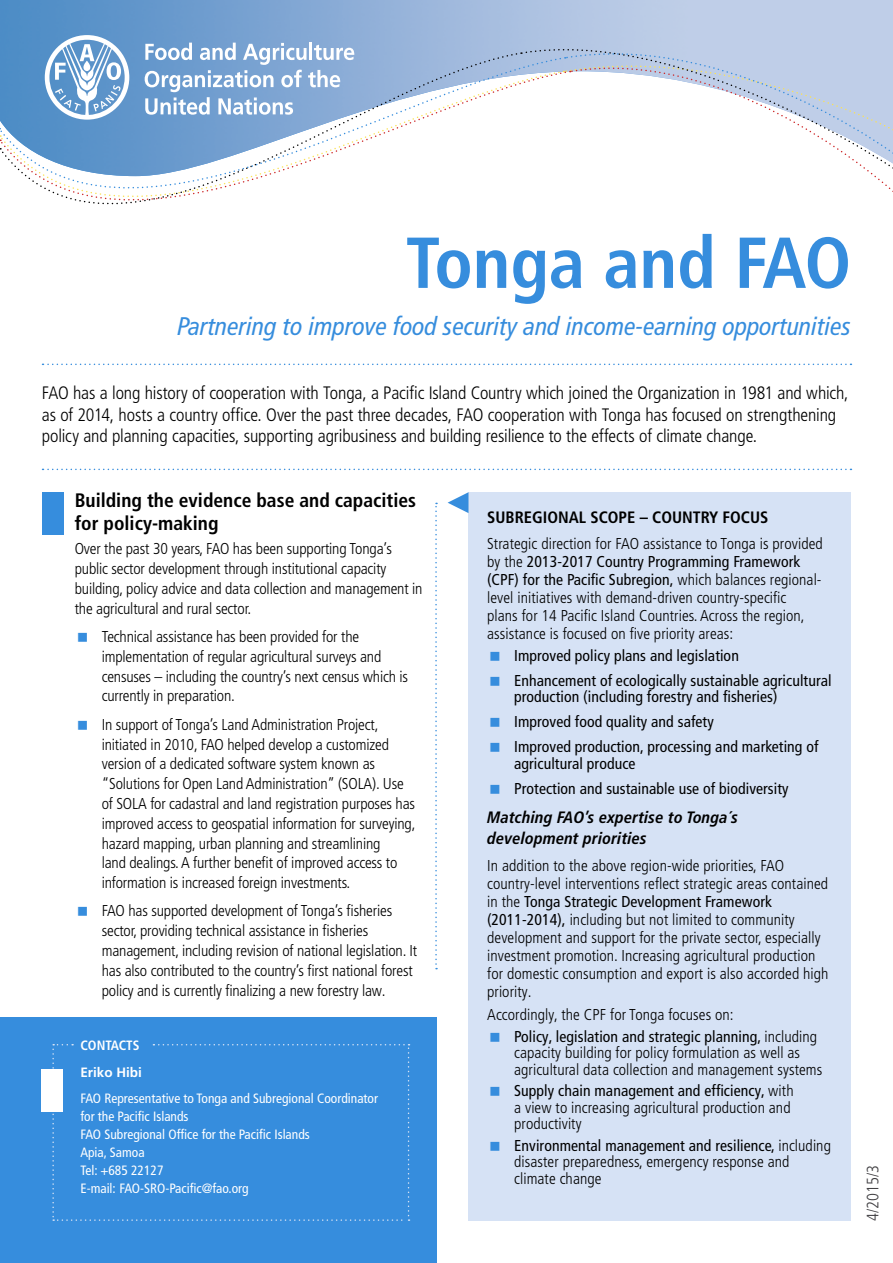
<style>
.page{position:relative;width:893px;height:1263px;background:#fff}
.page>*{position:absolute;margin:0;border:0;box-sizing:border-box;transform-origin:0 0}
.t1{font:700 condensed 72px "Frutiger LT Pro";color:#368ddd}
.t2{font:italic condensed 25.5px "Frutiger LT Pro";color:#368ddd}
.t3{font:700 condensed 19.5px/23.4px "Frutiger LT Pro";color:#000}
.t4{font:300 condensed 18px/21.6px "Frutiger LT Pro";letter-spacing:-.005em;color:#000}
.t5{font:italic 700 condensed 16.5px/21px "Frutiger LT Pro";letter-spacing:.005em;color:#000}
.t6{font:700 condensed 16.5px "Frutiger LT Pro";color:#000}
.t7{font:300 condensed 16.5px "Frutiger LT Pro";color:#3e3d40}
.t8{font:300 condensed 15.75px/19.8px "Frutiger LT Pro";letter-spacing:-.01em;color:#000}
.t9{font:condensed 15.75px/25px "Frutiger LT Pro";letter-spacing:.005em;color:#000}
.t10{font:condensed 13.5px/18px "Frutiger LT Pro";color:#fff}
.t11{font:700 13.5px "Frutiger LT Pro";color:#fff}
.t12{font:700 condensed 13.5px "Frutiger LT Pro";color:#fff}
.s1{font-weight:400}
</style>
<div class="page">
<div style="left:468px;top:492px;width:383px;height:729px;background:#d6e2f5"></div>
<img style="left:0;top:0;width:893px;height:164px">
<svg style="left:145px;top:43px;width:209px;height:9px"></svg>
<svg style="left:45px;top:35px;width:84px;height:17px"></svg>
<svg style="left:43px;top:364px;width:808px;height:1px"></svg>
<svg style="left:43px;top:469px;width:808px;height:1px"></svg>
<svg style="left:435px;top:503px;width:2px;height:466px"></svg>
<div style="left:0;top:1017px;width:437px;height:246px;background:#368ddd"></div>
<svg style="left:52px;top:1044px;width:358px;height:177px"></svg>
<div style="left:42px;top:1069px;width:21px;height:43px;background:#fff"></div>
<div style="left:43px;top:492px;width:21px;height:43px;background:#368ddd"></div>
<svg style="left:521px;top:29px;width:370px;height:135px;background:#b9cae5"></svg>
<svg style="left:0;top:52px;width:518px;height:5px"></svg>
<svg style="left:570px;top:154px;width:322px;height:35px"></svg>
<svg style="left:0;top:57px;width:562px;height:148px"></svg>
<svg style="left:563px;top:34px;width:330px;height:120px"></svg>
<svg style="left:448px;top:492px;width:20px;height:21px"></svg>
<h1 class="t1" style="left:406px;top:220px;width:447px">Tonga and FAO</h1>
<h2 class="t2" style="left:178px;top:312px;width:675px">Partnering to improve food security and income-earning opportunities</h2>
<p class="t4" style="left:42px;top:382px;width:808px">FAO has a long history of cooperation with Tonga, a Pacific Island Country which joined the Organization in 1981 and which, as of 2014, hosts a country office. Over the past three decades, FAO cooperation with Tonga has focused on strengthening policy and planning capacities, supporting agribusiness and building resilience to the effects of climate change.</p>
<p class="t3" style="left:75px;top:488px;width:343px">Building the evidence base and capacities for policy-making</p>
<p class="t8" style="left:75px;top:539px;width:349px">Over the past 30 years, FAO has been supporting Tonga’s public sector development through institutional capacity building, policy advice and data collection and management in the agricultural and rural sector.</p>
<p class="t8" style="left:102px;top:627px;width:308px">Technical assistance has been provided for the implementation of regular agricultural surveys and censuses – including the country’s next census which is currently in preparation.</p>
<p class="t8" style="left:102px;top:714px;width:315px">In support of Tonga’s Land Administration Project, initiated in 2010, FAO helped develop a customized version of a dedicated software system known as “Solutions for Open Land Administration” (SOLA). Use of SOLA for cadastral and land registration purposes has improved access to geospatial information for surveying, hazard mapping, urban planning and streamlining<br>land dealings. A further benefit of improved access to information is increased foreign investments.</p>
<p class="t8" style="left:102px;top:901px;width:317px">FAO has supported development of Tonga’s fisheries sector, providing technical assistance in fisheries management, including revision of national legislation. It has also contributed to the country’s first national forest policy and is currently finalizing a new forestry law.</p>
<p class="t12" style="left:80px;top:1037px;width:61px">CONTACTS</p>
<p class="t11" style="left:80px;top:1064px;width:63px">Eriko Hibi</p>
<p class="t10" style="left:80px;top:1090px;width:299px">FAO Representative to Tonga and Subregional Coordinator for the Pacific Islands<br>FAO Subregional Office for the Pacific Islands<br>Apia, Samoa<br>Tel: +685 22127<br>E-mail: FAO-SRO-Pacific@fao.org</p>
<p class="t6" style="left:487px;top:507px;width:283px">SUBREGIONAL SCOPE – COUNTRY FOCUS</p>
<p class="t8" style="left:487px;top:535px;width:337px;line-height:18px">Strategic direction for FAO assistance to Tonga is provided by the <span class="s1">2013-2017 Country Programming Framework (CPF) for the Pacific Subregion,</span> which balances regional&shy;level initiatives with demand-driven country-specific<br>plans for 14 Pacific Island Countries. Across the region, assistance is focused on five priority areas:</p>
<p class="t9" style="left:514px;top:643px;width:319px">Improved policy plans and legislation<br>Enhancement of ecologically sustainable agricultural</p>
<p class="t9" style="left:514px;top:685px;width:306px">production (including forestry and fisheries)<br>Improved food quality and safety<br>Improved production, processing and marketing of</p>
<p class="t9" style="left:514px;top:751px;width:276px">agricultural produce<br>Protection and sustainable use of biodiversity</p>
<p class="t5" style="left:487px;top:807px;width:253px">Matching FAO’s expertise to Tonga´s development priorities</p>
<p class="t8" style="left:487px;top:857px;width:343px;line-height:18px">In addition to the above region-wide priorities, FAO country-level interventions reflect strategic areas contained in the <span class="s1">Tonga Strategic Development Framework (2011-2014),</span> including but not limited to community development and support for the private sector, especially investment promotion. Increasing agricultural production for domestic consumption and export is also accorded high priority.</p>
<p class="t8" style="left:514px;top:1004px;width:304px;line-height:21.6px;text-indent:-27px">Accordingly, the CPF for Tonga focuses on:<br><span class="s1">Policy, legislation and strategic planning,</span> including</p>
<p class="t8" style="left:514px;top:1045px;width:310px;line-height:16.5px">capacity building for policy formulation as well as agricultural data collection and management systems</p>
<p class="t8" style="left:514px;top:1083px;width:281px;line-height:16.5px"><span class="s1">Supply chain management and efficiency,</span> with a view to increasing agricultural production and productivity</p>
<p class="t8" style="left:514px;top:1137px;width:318px;line-height:16.5px"><span class="s1">Environmental management and resilience,</span> including disaster preparedness, emergency response and climate change</p>
<p class="t7" style="left:863px;top:1221px;width:58px;rotate:-90deg">4/2015/3</p>
</div>
